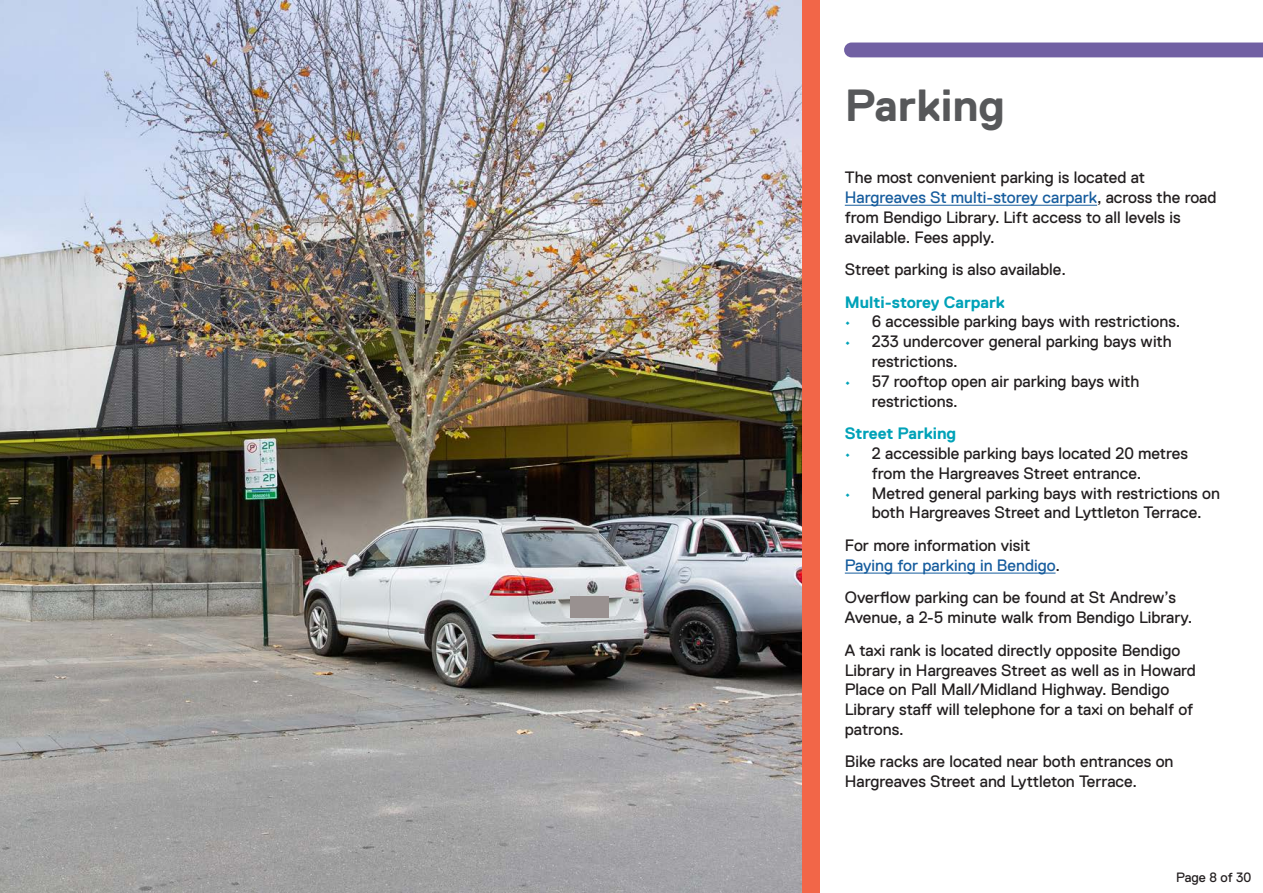
<style>
.page{position:relative;width:1263px;height:893px;background:#fff}
.page>*{position:absolute;margin:0;border:0;box-sizing:border-box;transform-origin:0 0}
.t1{font:700 45px "Replica";color:#57585a}
.t2{font:16.5px/19.8px "Replica";color:#231f20}
.t3{font:16.5px/19.8px "Replica";color:#175d9e}
.t4{font:700 16.5px "Replica";color:#00a2b8}
.t5{font:13.5px "Replica";color:#231f20}
.s1{color:#175d9e}
.s2{font-size:15px;color:#00a2b8}
.s3{color:#231f20}
</style>
<div class="page">
<div style="left:0;top:0;width:819px;height:892px;background:#f26648"></div>
<hr style="left:845px;top:205px;width:252px;height:1px;background:#175d9e">
<hr style="left:845px;top:573px;width:210px;height:1px;background:#175d9e">
<img style="left:0;top:0;width:801px;height:893px">
<div style="left:844px;top:43px;width:419px;height:14px;background:#7160a3"></div>
<div style="left:570px;top:597px;width:39px;height:21px;background:#999190"></div>
<p class="t1" style="left:845px;top:80px;width:162px">Parking</p>
<p class="t2" style="left:845px;top:168px;width:373px">The most convenient parking is located at <span class="s1">Hargreaves St multi-storey carpark</span>, across the road from Bendigo Library. Lift access to all levels is available. Fees apply.</p>
<p class="t2" style="left:845px;top:259px;width:223px">Street parking is also available.</p>
<p class="t4" style="left:845px;top:293px;width:162px">Multi-storey Carpark</p>
<p class="t2" style="left:845px;top:312px;width:337px"><span class="s2">•</span> 6 accessible parking bays with restrictions.</p>
<p class="t2" style="left:872px;top:332px;width:302px;text-indent:-27px"><span class="s2">•</span> 233 undercover general parking bays with restrictions.</p>
<p class="t2" style="left:872px;top:371px;width:269px;text-indent:-27px"><span class="s2">•</span> 57 rooftop open air parking bays with restrictions.</p>
<p class="t4" style="left:845px;top:424px;width:113px">Street Parking</p>
<p class="t2" style="left:872px;top:443px;width:318px;text-indent:-27px"><span class="s2">•</span> 2 accessible parking bays located 20 metres from the Hargreaves Street entrance.</p>
<p class="t2" style="left:845px;top:483px;width:377px;text-align:center"><span class="s2">•</span> Metred general parking bays with restrictions on both Hargreaves Street and Lyttleton Terrace.</p>
<p class="t3" style="left:845px;top:535px;width:217px"><span class="s3">For more information visit<br></span>Paying for parking in Bendigo<span class="s3">.</span></p>
<p class="t2" style="left:845px;top:588px;width:349px">Overflow parking can be found at St Andrew’s<br>Avenue, a 2-5 minute walk from Bendigo Library.</p>
<p class="t2" style="left:845px;top:640px;width:353px">A taxi rank is located directly opposite Bendigo Library in Hargreaves Street as well as in Howard Place on Pall Mall/Midland Highway. Bendigo Library staff will telephone for a taxi on behalf of patrons.</p>
<p class="t2" style="left:845px;top:752px;width:330px">Bike racks are located near both entrances on<br>Hargreaves Street and Lyttleton Terrace.</p>
<p class="t5" style="left:1176px;top:870px;width:77px">Page 8 of 30</p>
</div>
